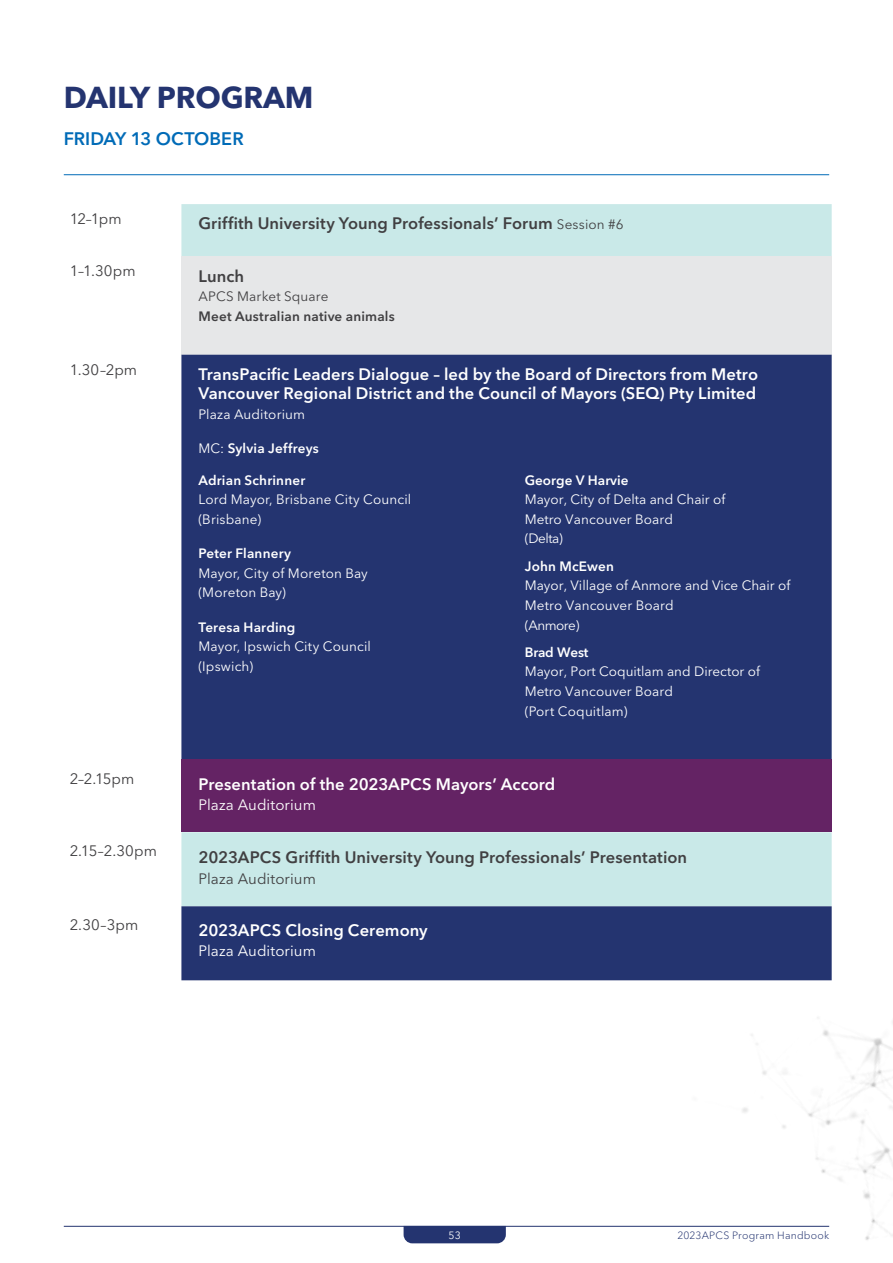
<style>
.page{position:relative;width:893px;height:1263px;background:#fff}
.page>*{position:absolute;margin:0;border:0;box-sizing:border-box;transform-origin:0 0}
.t1{font:700 30px "Avenir Next LT Pro";letter-spacing:-.005em;color:#243470}
.t2{font:600 18px "Avenir Next LT Pro";color:#006bb7}
.t3{font:600 16.5px/19.5px "Avenir Next LT Pro";letter-spacing:.005em;color:#fff}
.t4{font:600 16.5px "Avenir Next LT Pro";letter-spacing:.005em;color:#414042}
.t5{font:15px "Avenir Next LT Pro";letter-spacing:.005em;color:#414042}
.t6{font:15px "Avenir Next LT Pro";letter-spacing:.005em;color:#fff}
.t7{font:13.5px/19.8px "Avenir Next LT Pro";letter-spacing:.01em;color:#fff}
.t8{font:600 13.5px "Avenir Next LT Pro";letter-spacing:.015em;color:#fff}
.t9{font:600 13.5px "Avenir Next LT Pro";letter-spacing:.015em;color:#414042}
.t10{font:13.5px "Avenir Next LT Pro";letter-spacing:.01em;color:#414042}
.t11{font:600 13.5px "Avenir Next LT Pro";letter-spacing:-.015em;color:#fff}
.t12{font:300 10.5px "Avenir Next LT Pro";letter-spacing:.02em;color:#243470}
.t13{font:10.5px "Avenir Next LT Pro";color:#fff}
.s1{font-weight:400;font-size:13.5px}
.s2{font-weight:400}
</style>
<div class="page">
<img style="left:654px;top:980px;width:239px;height:260px">
<hr style="left:64px;top:174px;width:765px;height:1px;background:#006bb7">
<div style="left:181px;top:204px;width:651px;height:52px;background:#c9e9e8"></div>
<div style="left:181px;top:256px;width:651px;height:99px;background:#e6e7e8"></div>
<svg style="left:181px;top:355px;width:651px;height:625px;background:#3a4c80"></svg>
<div style="left:181px;top:759px;width:651px;height:73px;background:#642364"></div>
<div style="left:404px;top:1227px;width:102px;height:16px;background:#243470"></div>
<hr style="left:64px;top:1226px;width:765px;height:1px;background:#243470">
<h1 class="t1" style="left:64px;top:79px;width:251px">DAILY PROGRAM</h1>
<h2 class="t2" style="left:64px;top:128px;width:181px">FRIDAY 13 OCTOBER</h2>
<p class="t5" style="left:70px;top:210px;width:53px">12–1pm</p>
<p class="t4" style="left:198px;top:214px;width:427px">Griffith University Young Professionals’ Forum <span class="s1">Session #6</span></p>
<p class="t5" style="left:70px;top:262px;width:67px">1–1.30pm</p>
<p class="t4" style="left:198px;top:266px;width:47px">Lunch</p>
<p class="t10" style="left:198px;top:288px;width:131px">APCS Market Square</p>
<p class="t9" style="left:198px;top:308px;width:198px">Meet Australian native animals</p>
<p class="t5" style="left:70px;top:360px;width:69px">1.30–2pm</p>
<p class="t3" style="left:198px;top:364px;width:561px">TransPacific Leaders Dialogue – led by the Board of Directors from Metro<br>Vancouver Regional District and the Council of Mayors (SEQ) Pty Limited</p>
<p class="t7" style="left:198px;top:404px;width:108px">Plaza Auditorium</p>
<p class="t8" style="left:198px;top:440px;width:122px"><span class="s2">MC:</span> Sylvia Jeffreys</p>
<p class="t8" style="left:198px;top:472px;width:108px">Adrian Schrinner</p>
<p class="t7" style="left:198px;top:490px;width:214px">Lord Mayor, Brisbane City Council (Brisbane)</p>
<p class="t8" style="left:198px;top:545px;width:94px">Peter Flannery</p>
<p class="t7" style="left:198px;top:563px;width:171px">Mayor, City of Moreton Bay (Moreton Bay)</p>
<p class="t8" style="left:198px;top:619px;width:99px">Teresa Harding</p>
<p class="t7" style="left:198px;top:637px;width:174px">Mayor, Ipswich City Council (Ipswich)</p>
<p class="t8" style="left:525px;top:472px;width:105px">George V Harvie</p>
<p class="t7" style="left:525px;top:489px;width:202px">Mayor, City of Delta and Chair of<br>Metro Vancouver Board<br>(Delta)</p>
<p class="t8" style="left:525px;top:558px;width:91px">John McEwen</p>
<p class="t7" style="left:525px;top:576px;width:267px">Mayor, Village of Anmore and Vice Chair of<br>Metro Vancouver Board<br>(Anmore)</p>
<p class="t11" style="left:525px;top:644px;width:65px">Brad West</p>
<p class="t7" style="left:525px;top:662px;width:237px">Mayor, Port Coquitlam and Director of<br>Metro Vancouver Board<br>(Port Coquitlam)</p>
<p class="t5" style="left:70px;top:769px;width:66px">2–2.15pm</p>
<p class="t3" style="left:198px;top:774px;width:358px">Presentation of the 2023APCS Mayors’ Accord</p>
<p class="t6" style="left:198px;top:796px;width:119px">Plaza Auditorium</p>
<p class="t5" style="left:70px;top:842px;width:89px">2.15–2.30pm</p>
<p class="t4" style="left:198px;top:847px;width:490px">2023APCS Griffith University Young Professionals’ Presentation</p>
<p class="t5" style="left:198px;top:869px;width:119px">Plaza Auditorium</p>
<p class="t5" style="left:70px;top:916px;width:70px">2.30–3pm</p>
<p class="t3" style="left:198px;top:920px;width:231px">2023APCS Closing Ceremony</p>
<p class="t6" style="left:198px;top:942px;width:119px">Plaza Auditorium</p>
<p class="t13" style="left:449px;top:1229px;width:14px">53</p>
<p class="t12" style="left:677px;top:1229px;width:153px">2023APCS Program Handbook</p>
</div>
